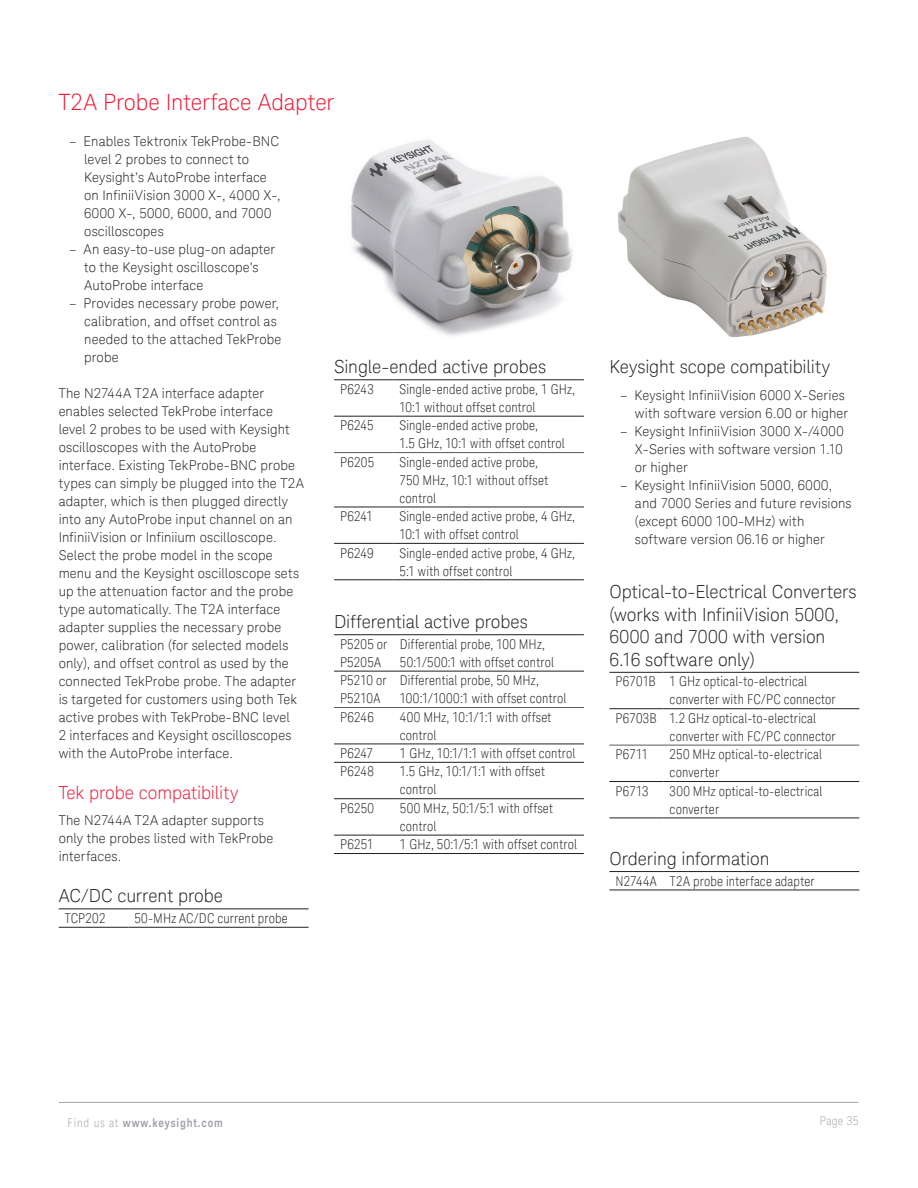
<style>
.page{position:relative;width:918px;height:1188px;background:#fff}
.page>*{position:absolute;margin:0;border:0;box-sizing:border-box;transform-origin:0 0}
.K_Heading_1{font:300 22.5px "Keysight Sans";letter-spacing:-.005em;color:#ed1a36}
.K_Body_Text{font:300 18px/22.5px "Keysight Sans";letter-spacing:-.005em;color:#231f20}
.K_Heading_3{font:300 18px "Keysight Sans";letter-spacing:-.005em;color:#231f20}
.K_Heading_2{font:300 18px "Keysight Sans";letter-spacing:-.005em;color:#ed1a36}
.K_Body_Text-2{font:300 13.5px/18px "Keysight Sans";letter-spacing:.01em;color:#231f20}
.K_Table_Text{font:300 condensed 13.5px/18px "Keysight Sans";letter-spacing:.015em;color:#231f20}
.t1{font:700 12px "Keysight Sans Condensed";letter-spacing:.07em;color:#a4a1a9}
.t2{font:300 condensed 12px "Keysight Sans";letter-spacing:.03em;color:#a4a1a9}
.s1{font-family:"Keysight Sans";font-weight:300;font-stretch:condensed}
</style>
<div class="page">
<hr style="left:59px;top:1102px;width:800px;height:1px;background:#a4a1a9">
<hr style="left:59px;top:908px;width:69px;height:1px;background:#231f20">
<hr style="left:128px;top:908px;width:181px;height:1px;background:#231f20">
<hr style="left:59px;top:927px;width:69px;height:1px;background:#231f20">
<hr style="left:128px;top:927px;width:181px;height:1px;background:#231f20">
<hr style="left:334px;top:379px;width:60px;height:1px;background:#231f20">
<hr style="left:394px;top:379px;width:190px;height:1px;background:#231f20">
<hr style="left:334px;top:416px;width:60px;height:1px;background:#231f20">
<hr style="left:394px;top:416px;width:190px;height:1px;background:#231f20">
<hr style="left:334px;top:507px;width:60px;height:1px;background:#231f20">
<hr style="left:394px;top:507px;width:190px;height:1px;background:#231f20">
<hr style="left:334px;top:543px;width:60px;height:1px;background:#231f20">
<hr style="left:394px;top:543px;width:190px;height:1px;background:#231f20">
<hr style="left:334px;top:579px;width:60px;height:1px;background:#231f20">
<hr style="left:394px;top:579px;width:190px;height:1px;background:#231f20">
<hr style="left:334px;top:452px;width:60px;height:1px;background:#57585a">
<hr style="left:394px;top:452px;width:190px;height:1px;background:#57585a">
<hr style="left:609px;top:672px;width:55px;height:1px;background:#231f20">
<hr style="left:664px;top:672px;width:195px;height:1px;background:#231f20">
<hr style="left:609px;top:708px;width:55px;height:1px;background:#231f20">
<hr style="left:664px;top:708px;width:195px;height:1px;background:#231f20">
<hr style="left:609px;top:781px;width:55px;height:1px;background:#231f20">
<hr style="left:664px;top:781px;width:195px;height:1px;background:#231f20">
<hr style="left:609px;top:818px;width:55px;height:1px;background:#231f20">
<hr style="left:664px;top:818px;width:195px;height:1px;background:#231f20">
<hr style="left:609px;top:745px;width:55px;height:1px;background:#57585a">
<hr style="left:664px;top:745px;width:195px;height:1px;background:#57585a">
<hr style="left:334px;top:634px;width:60px;height:1px;background:#231f20">
<hr style="left:394px;top:634px;width:190px;height:1px;background:#231f20">
<hr style="left:334px;top:671px;width:60px;height:1px;background:#231f20">
<hr style="left:394px;top:671px;width:190px;height:1px;background:#231f20">
<hr style="left:334px;top:744px;width:60px;height:1px;background:#231f20">
<hr style="left:394px;top:744px;width:190px;height:1px;background:#231f20">
<hr style="left:334px;top:762px;width:60px;height:1px;background:#231f20">
<hr style="left:394px;top:762px;width:190px;height:1px;background:#231f20">
<hr style="left:334px;top:798px;width:60px;height:1px;background:#231f20">
<hr style="left:394px;top:798px;width:190px;height:1px;background:#231f20">
<hr style="left:334px;top:835px;width:60px;height:1px;background:#231f20">
<hr style="left:334px;top:853px;width:60px;height:1px;background:#231f20">
<hr style="left:394px;top:835px;width:190px;height:1px;background:#231f20">
<hr style="left:394px;top:853px;width:190px;height:1px;background:#231f20">
<hr style="left:334px;top:707px;width:60px;height:1px;background:#57585a">
<hr style="left:394px;top:707px;width:190px;height:1px;background:#57585a">
<hr style="left:609px;top:871px;width:55px;height:1px;background:#231f20">
<hr style="left:664px;top:871px;width:195px;height:1px;background:#231f20">
<hr style="left:609px;top:890px;width:55px;height:1px;background:#231f20">
<hr style="left:664px;top:890px;width:195px;height:1px;background:#231f20">
<img style="left:351px;top:140px;width:222px;height:196px">
<img style="left:618px;top:136px;width:209px;height:202px">
<p class="K_Heading_1" style="left:59px;top:89px;width:277px">T2A Probe Interface Adapter</p>
<p class="K_Body_Text-2" style="left:84px;top:133px;width:198px;text-indent:-15px">– Enables Tektronix TekProbe-BNC level 2 probes to connect to<br>Keysight’s AutoProbe interface on InfiniiVision 3000 X-, 4000 X-,<br>6000 X-, 5000, 6000, and 7000 oscilloscopes</p>
<p class="K_Body_Text-2" style="left:84px;top:241px;width:193px;text-indent:-15px">– An easy-to-use plug-on adapter to the Keysight oscilloscope’s<br>AutoProbe interface</p>
<p class="K_Body_Text-2" style="left:84px;top:295px;width:199px;text-indent:-15px">– Provides necessary probe power, calibration, and offset control as needed to the attached TekProbe probe</p>
<p class="K_Body_Text-2" style="left:59px;top:385px;width:247px">The N2744A T2A interface adapter enables selected TekProbe interface<br>level 2 probes to be used with Keysight oscilloscopes with the AutoProbe interface. Existing TekProbe-BNC probe types can simply be plugged into the T2A adapter, which is then plugged directly into any AutoProbe input channel on an InfiniiVision or Infiniium oscilloscope.<br>Select the probe model in the scope menu and the Keysight oscilloscope sets up the attenuation factor and the probe type automatically. The T2A interface adapter supplies the necessary probe power, calibration (for selected models only), and offset control as used by the connected TekProbe probe. The adapter is targeted for customers using both Tek active probes with TekProbe-BNC level<br>2 interfaces and Keysight oscilloscopes with the AutoProbe interface.</p>
<p class="K_Heading_2" style="left:59px;top:782px;width:181px">Tek probe compatibility</p>
<p class="K_Body_Text-2" style="left:59px;top:812px;width:216px">The N2744A T2A adapter supports only the probes listed with TekProbe interfaces.</p>
<p class="K_Heading_3" style="left:59px;top:886px;width:166px">AC/DC current probe</p>
<p class="K_Table_Text" style="left:65px;top:909px;width:42px">TCP202</p>
<p class="K_Table_Text" style="left:134px;top:909px;width:155px">50-MHz AC/DC current probe</p>
<p class="K_Body_Text" style="left:334px;top:356px;width:214px">Single-ended active probes</p>
<p class="K_Table_Text" style="left:340px;top:380px;width:35px">P6243</p>
<p class="K_Table_Text" style="left:400px;top:380px;width:177px">Single-ended active probe, 1 GHz,<br>10:1 without offset control</p>
<p class="K_Table_Text" style="left:340px;top:417px;width:35px">P6245</p>
<p class="K_Table_Text" style="left:400px;top:417px;width:167px">Single-ended active probe,<br>1.5 GHz, 10:1 with offset control</p>
<p class="K_Table_Text" style="left:340px;top:453px;width:36px">P6205</p>
<p class="K_Table_Text" style="left:400px;top:453px;width:150px">Single-ended active probe,<br>750 MHz, 10:1 without offset control</p>
<p class="K_Table_Text" style="left:340px;top:507px;width:34px">P6241</p>
<p class="K_Table_Text" style="left:400px;top:507px;width:177px">Single-ended active probe, 4 GHz,<br>10:1 with offset control</p>
<p class="K_Table_Text" style="left:340px;top:544px;width:35px">P6249</p>
<p class="K_Table_Text" style="left:400px;top:544px;width:177px">Single-ended active probe, 4 GHz,<br>5:1 with offset control</p>
<p class="K_Body_Text" style="left:334px;top:611px;width:195px">Differential active probes</p>
<p class="K_Table_Text" style="left:340px;top:635px;width:49px">P5205 or<br>P5205A</p>
<p class="K_Table_Text" style="left:400px;top:635px;width:156px">Differential probe, 100 MHz,<br>50:1/500:1 with offset control</p>
<p class="K_Table_Text" style="left:340px;top:671px;width:48px">P5210 or<br>P5210A</p>
<p class="K_Table_Text" style="left:400px;top:671px;width:168px">Differential probe, 50 MHz,<br>100:1/1000:1 with offset control</p>
<p class="K_Table_Text" style="left:340px;top:708px;width:35px">P6246</p>
<p class="K_Table_Text" style="left:400px;top:708px;width:153px">400 MHz, 10:1/1:1 with offset control</p>
<p class="K_Table_Text" style="left:340px;top:744px;width:35px">P6247</p>
<p class="K_Table_Text" style="left:400px;top:744px;width:177px">1 GHz, 10:1/1:1 with offset control</p>
<p class="K_Table_Text" style="left:340px;top:763px;width:35px">P6248</p>
<p class="K_Table_Text" style="left:400px;top:763px;width:146px">1.5 GHz, 10:1/1:1 with offset control</p>
<p class="K_Table_Text" style="left:340px;top:799px;width:36px">P6250</p>
<p class="K_Table_Text" style="left:400px;top:799px;width:155px">500 MHz, 50:1/5:1 with offset control</p>
<p class="K_Table_Text" style="left:340px;top:835px;width:35px">P6251</p>
<p class="K_Table_Text" style="left:400px;top:835px;width:179px">1 GHz, 50:1/5:1 with offset control</p>
<p class="K_Heading_3" style="left:609px;top:356px;width:222px">Keysight scope compatibility</p>
<p class="K_Body_Text-2" style="left:620px;top:386px;width:230px;text-align:right">– Keysight InfiniiVision 6000 X-Series with software version 6.00 or higher</p>
<p class="K_Body_Text-2" style="left:635px;top:422px;width:210px;text-align:justify;text-indent:-15px">– Keysight InfiniiVision 3000 X-/4000<br>X-Series with software version 1.10 or higher</p>
<p class="K_Body_Text-2" style="left:635px;top:476px;width:218px;text-indent:-15px">– Keysight InfiniiVision 5000, 6000, and 7000 Series and future revisions (except 6000 100-MHz) with software version 06.16 or higher</p>
<p class="K_Body_Text" style="left:609px;top:581px;width:249px">Optical-to-Electrical Converters (works with InfiniiVision 5000,<br>6000 and 7000 with version<br>6.16 software only)</p>
<p class="K_Table_Text" style="left:615px;top:673px;width:42px">P6701B</p>
<p class="K_Table_Text" style="left:670px;top:673px;width:168px">1 GHz optical-to-electrical converter with FC/PC connector</p>
<p class="K_Table_Text" style="left:615px;top:709px;width:43px">P6703B</p>
<p class="K_Table_Text" style="left:670px;top:709px;width:168px">1.2 GHz optical-to-electrical converter with FC/PC connector</p>
<p class="K_Table_Text" style="left:615px;top:745px;width:34px">P6711</p>
<p class="K_Table_Text" style="left:670px;top:745px;width:154px">250 MHz optical-to-electrical converter</p>
<p class="K_Table_Text" style="left:615px;top:782px;width:35px">P6713</p>
<p class="K_Table_Text" style="left:670px;top:782px;width:154px">300 MHz optical-to-electrical converter</p>
<p class="K_Heading_3" style="left:609px;top:848px;width:162px">Ordering information</p>
<p class="K_Table_Text" style="left:615px;top:872px;width:43px">N2744A</p>
<p class="K_Table_Text" style="left:670px;top:872px;width:146px">T2A probe interface adapter</p>
<p class="t1" style="left:68px;top:1115px;width:157px"><span class="s1">Find us at</span> www.keysight.com</p>
<p class="t2" style="left:820px;top:1113px;width:40px">Page 35</p>
</div>
